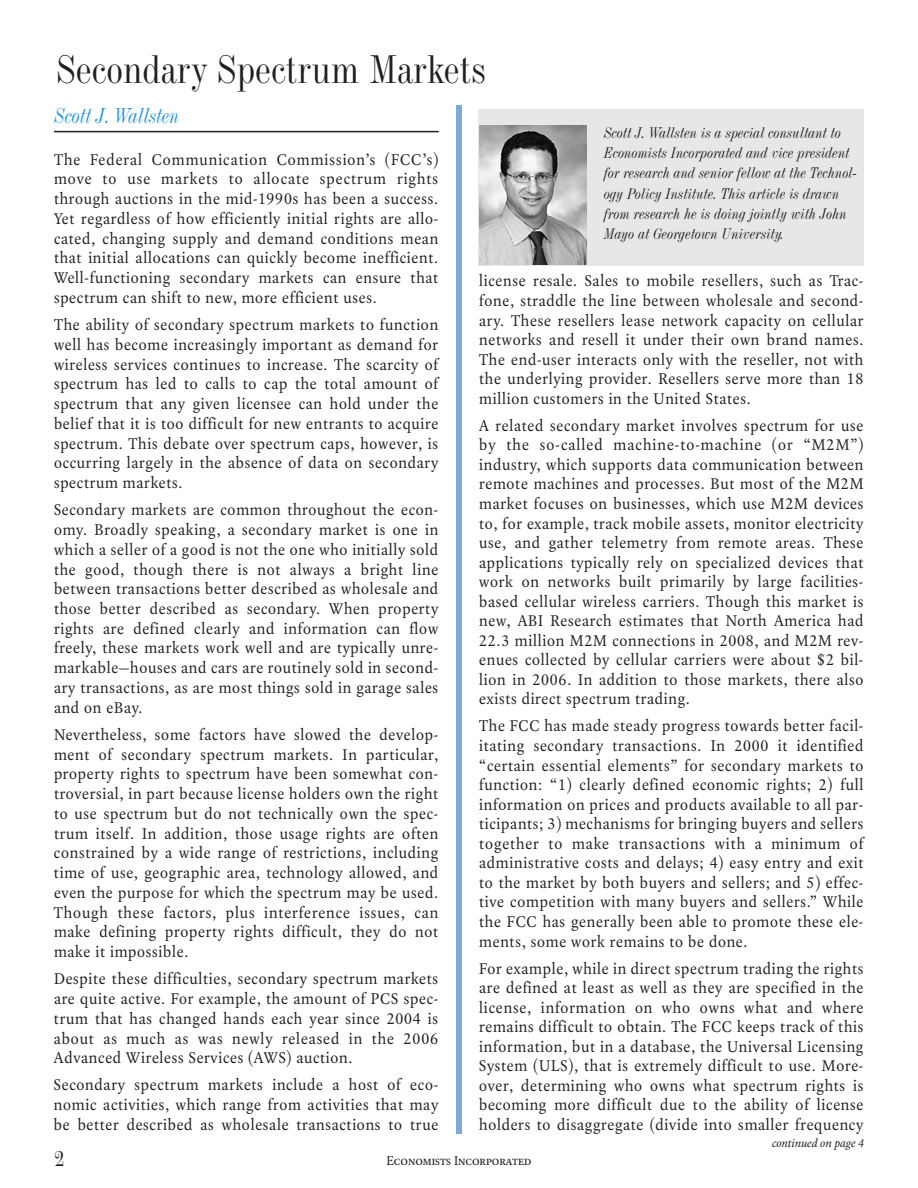
<style>
.page{position:relative;width:918px;height:1188px;background:#fff}
.page>*{position:absolute;margin:0;border:0;box-sizing:border-box;transform-origin:0 0}
.t1{font:39px "Industrial 736 BT";color:#231f20;scale:.96 1}
.t2{font:italic 21px "Industrial 736 BT";color:#1f92dc;scale:.9 1}
.t3{font:21px "Industrial 736 BT";color:#231f20}
.t4{font:16.5px/19.8px "Laurentian Std";letter-spacing:.05em;color:#231f20;text-align:justify;scale:.96 1}
.t5{font:italic 15px/20.2px "Industrial 736 BT";color:#231f20;scale:.94 1}
.t6{font:13.5px "Laurentian SC";color:#231f20}
.t7{font:italic 12px "Laurentian Std";color:#231f20}
</style>
<div class="page">
<div style="left:479px;top:109px;width:385px;height:156px;background:#e6e7e9"></div>
<hr style="left:54px;top:131px;width:385px;height:1px;background:#231f20">
<div style="left:456px;top:105px;width:5px;height:1029px;background:#7eaada"></div>
<img style="left:479px;top:126px;width:107px;height:138px">
<h1 class="t1" style="left:56px;top:55px;width:449px">Secondary Spectrum Markets</h1>
<p class="t2" style="left:55px;top:108px;width:140px">Scott J. Wallsten</p>
<p class="t5" style="left:604px;top:124px;width:271px">Scott J. Wallsten is a special consultant to Economists Incorporated and vice president for research and senior fellow at the Technol&shy;ogy Policy Institute. This article is drawn from research he is doing jointly with John Mayo at Georgetown University.</p>
<p class="t4" style="left:54px;top:151px;width:402px">The Federal Communication Commission’s (FCC’s) move to use markets to allocate spectrum rights through auctions in the mid-1990s has been a success.<br>Yet regardless of how efficiently initial rights are allo&shy;cated, changing supply and demand conditions mean that initial allocations can quickly become inefficient.<br>Well-functioning secondary markets can ensure that spectrum can shift to new, more efficient uses.</p>
<p class="t4" style="left:54px;top:316px;width:402px">The ability of secondary spectrum markets to function well has become increasingly important as demand for wireless services continues to increase. The scarcity of spectrum has led to calls to cap the total amount of spectrum that any given licensee can hold under the belief that it is too difficult for new entrants to acquire spectrum. This debate over spectrum caps, however, is occurring largely in the absence of data on secondary spectrum markets.</p>
<p class="t4" style="left:54px;top:501px;width:402px">Secondary markets are common throughout the econ&shy;omy. Broadly speaking, a secondary market is one in which a seller of a good is not the one who initially sold the good, though there is not always a bright line between transactions better described as wholesale and those better described as secondary. When property rights are defined clearly and information can flow freely, these markets work well and are typically unre&shy;markable—houses and cars are routinely sold in second&shy;ary transactions, as are most things sold in garage sales and on eBay.</p>
<p class="t4" style="left:54px;top:726px;width:402px">Nevertheless, some factors have slowed the develop&shy;ment of secondary spectrum markets. In particular, property rights to spectrum have been somewhat con&shy;troversial, in part because license holders own the right to use spectrum but do not technically own the spec&shy;trum itself. In addition, those usage rights are often constrained by a wide range of restrictions, including time of use, geographic area, technology allowed, and even the purpose for which the spectrum may be used.<br>Though these factors, plus interference issues, can make defining property rights difficult, they do not make it impossible.</p>
<p class="t4" style="left:54px;top:970px;width:402px">Despite these difficulties, secondary spectrum markets are quite active. For example, the amount of PCS spec&shy;trum that has changed hands each year since 2004 is about as much as was newly released in the 2006<br>Advanced Wireless Services (AWS) auction.</p>
<p class="t4" style="left:54px;top:1076px;width:402px">Secondary spectrum markets include a host of eco&shy;nomic activities, which range from activities that may be better described as wholesale transactions to true</p>
<p class="t4" style="left:479px;top:273px;width:402px">license resale. Sales to mobile resellers, such as Trac&shy;fone, straddle the line between wholesale and second&shy;ary. These resellers lease network capacity on cellular networks and resell it under their own brand names.<br>The end-user interacts only with the reseller, not with the underlying provider. Resellers serve more than 18 million customers in the United States.</p>
<p class="t4" style="left:479px;top:417px;width:402px">A related secondary market involves spectrum for use by the so-called machine-to-machine (or “M2M”) industry, which supports data communication between remote machines and processes. But most of the M2M market focuses on businesses, which use M2M devices to, for example, track mobile assets, monitor electricity use, and gather telemetry from remote areas. These applications typically rely on specialized devices that work on networks built primarily by large facilities&shy;based cellular wireless carriers. Though this market is new, ABI Research estimates that North America had 22.3 million M2M connections in 2008, and M2M rev&shy;enues collected by cellular carriers were about $2 bil&shy;lion in 2006. In addition to those markets, there also exists direct spectrum trading.</p>
<p class="t4" style="left:479px;top:718px;width:402px">The FCC has made steady progress towards better facil&shy;itating secondary transactions. In 2000 it identified “certain essential elements” for secondary markets to function: “1) clearly defined economic rights; 2) full information on prices and products available to all par&shy;ticipants; 3) mechanisms for bringing buyers and sellers together to make transactions with a minimum of administrative costs and delays; 4) easy entry and exit to the market by both buyers and sellers; and 5) effec&shy;tive competition with many buyers and sellers.” While the FCC has generally been able to promote these ele&shy;ments, some work remains to be done.</p>
<p class="t4" style="left:479px;top:960px;width:402px">For example, while in direct spectrum trading the rights are defined at least as well as they are specified in the license, information on who owns what and where remains difficult to obtain. The FCC keeps track of this information, but in a database, the Universal Licensing System (ULS), that is extremely difficult to use. More&shy;over, determining who owns what spectrum rights is becoming more difficult due to the ability of license holders to disaggregate (divide into smaller frequency</p>
<p class="t7" style="left:772px;top:1139px;width:93px">continued on page 4</p>
<p class="t3" style="left:54px;top:1151px;width:12px">2</p>
<p class="t6" style="left:386px;top:1152px;width:147px">Economists Incorporated</p>
</div>
